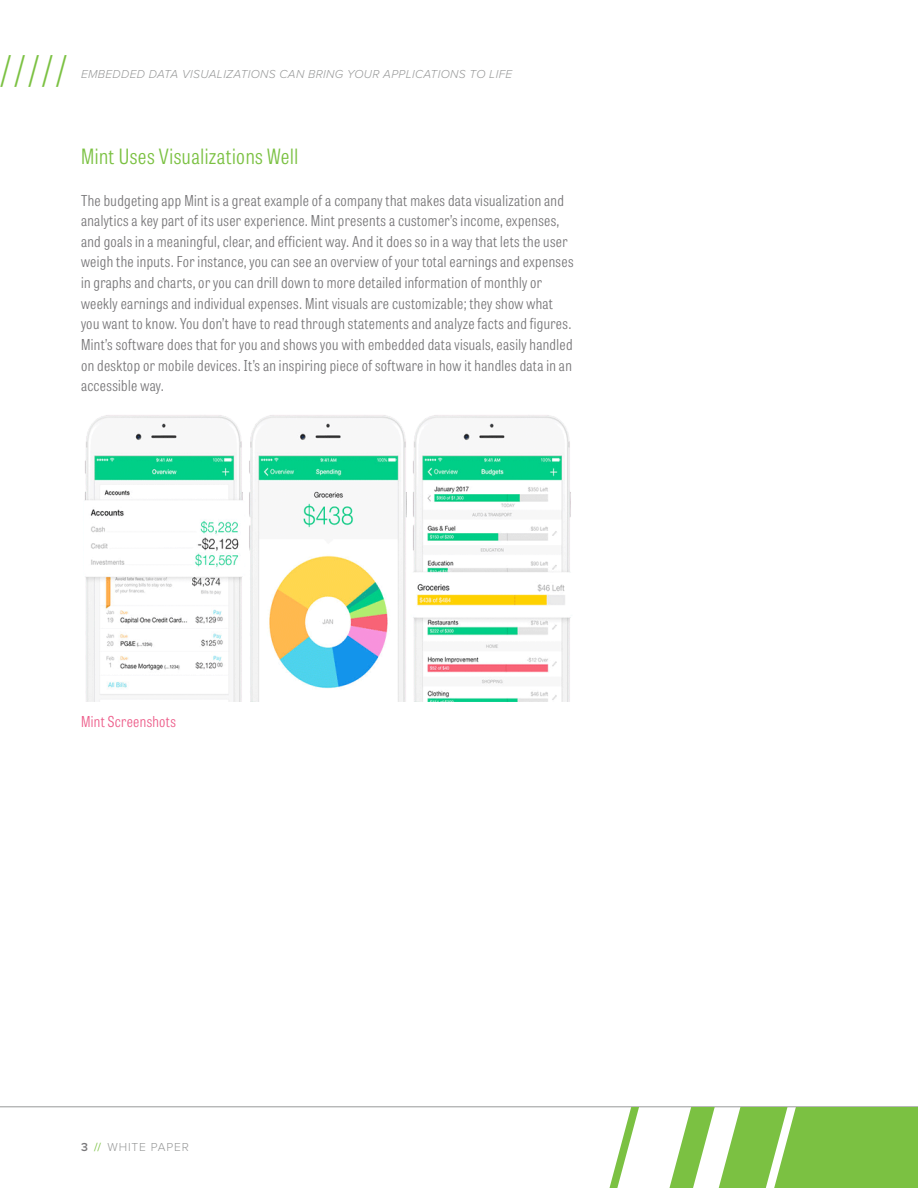
<style>
.page{position:relative;width:918px;height:1188px;background:#fff}
.page>*{position:absolute;margin:0;border:0;box-sizing:border-box;transform-origin:0 0}
.t1{font:300 45px "Proxima Nova Cond";color:#7bc142}
.SUBHEAD{font:300 21px "Tablet Gothic Condensed";letter-spacing:.025em;color:#7bc142}
.BODY{font:300 15px/20.7px "Tablet Gothic Condensed";letter-spacing:.025em;color:#787779}
.t2{font:300 15px "Tablet Gothic Condensed";letter-spacing:.025em;color:#ed5d8a}
.t3{font:italic 300 12px "Proxima Nova";letter-spacing:.025em;color:#989999}
.t4{font:300 12px "Proxima Nova";letter-spacing:.075em;color:#989999}
.s1{font-weight:600;color:#787779}
.s2{font-weight:400;color:#7bc142}
</style>
<div class="page">
<hr style="left:0;top:1107px;width:918px;height:1px;background:#989999">
<svg style="left:606px;top:1107px;width:33px;height:81px"></svg>
<svg style="left:666px;top:1107px;width:252px;height:81px"></svg>
<img style="left:85px;top:415px;width:486px;height:287px">
<h1 class="t1" style="left:0;top:46px;width:68px">/////</h1>
<p class="t3" style="left:81px;top:67px;width:433px">EMBEDDED DATA VISUALIZATIONS CAN BRING YOUR APPLICATIONS TO LIFE</p>
<p class="SUBHEAD" style="left:81px;top:143px;width:219px">Mint Uses Visualizations Well</p>
<p class="BODY" style="left:81px;top:189px;width:494px">The budgeting app Mint is a great example of a company that makes data visualization and analytics a key part of its user experience. Mint presents a customer’s income, expenses, and goals in a meaningful, clear, and efficient way. And it does so in a way that lets the user weigh the inputs. For instance, you can see an overview of your total earnings and expenses in graphs and charts, or you can drill down to more detailed information of monthly or weekly earnings and individual expenses. Mint visuals are customizable; they show what you want to know. You don’t have to read through statements and analyze facts and figures.<br>Mint’s software does that for you and shows you with embedded data visuals, easily handled on desktop or mobile devices. It’s an inspiring piece of software in how it handles data in an accessible way.</p>
<p class="t2" style="left:81px;top:711px;width:96px">Mint Screenshots</p>
<p class="t4" style="left:81px;top:1140px;width:109px"><span class="s1">3</span> <span class="s2">//</span> WHITE PAPER</p>
</div>
